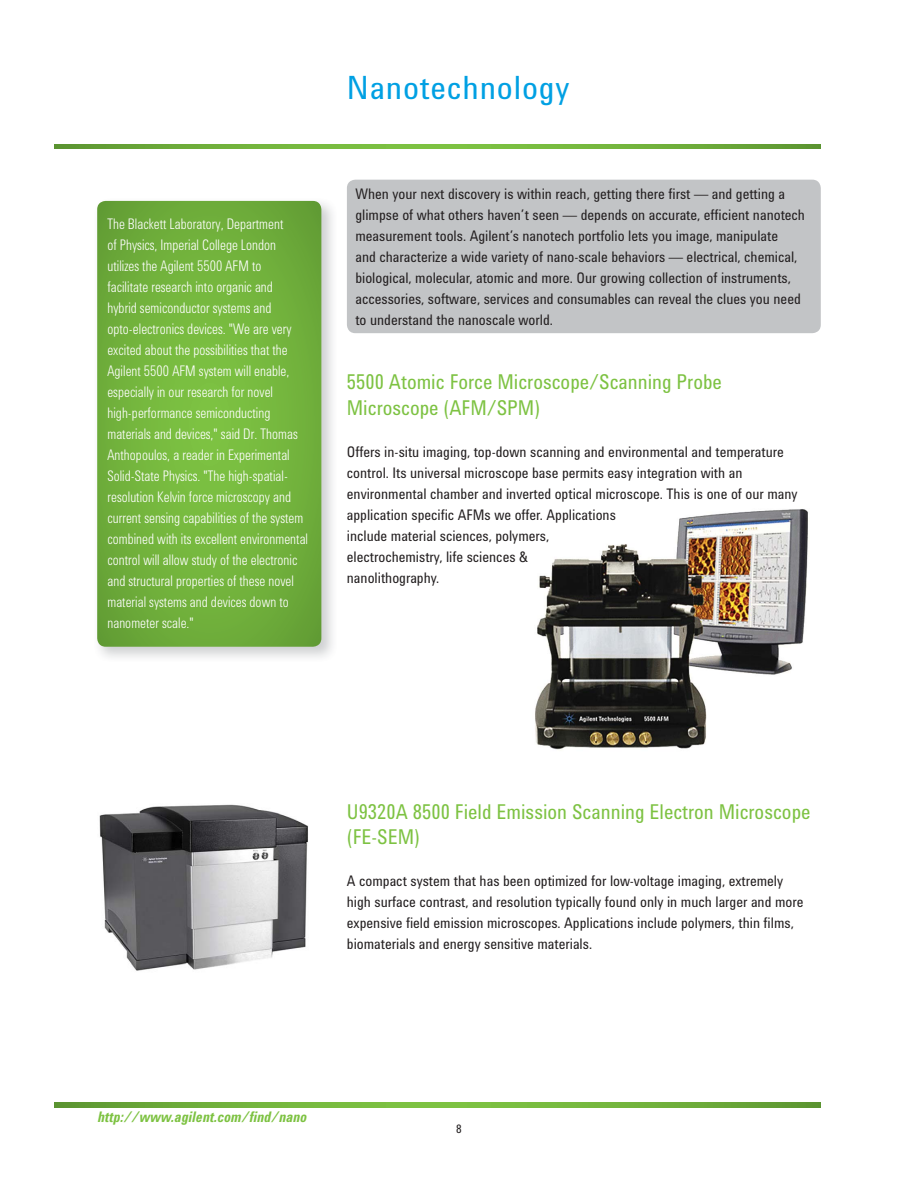
<style>
.page{position:relative;width:918px;height:1188px;background:#fff}
.page>*{position:absolute;margin:0;border:0;box-sizing:border-box;transform-origin:0 0}
.t1{font:33px "Agilent Condensed CFF";letter-spacing:.025em;color:#00a0e3}
.t2{font:21px/25.2px "Agilent Condensed CFF";color:#7dc242;scale:.95 1}
.t3{font:15px/21px "Agilent Condensed CFF";color:#231f20;scale:.95 1}
.t4{font:300 15px/21px "Agilent Condensed CFF";letter-spacing:.005em;color:#fff;scale:.9 1}
.t5{font:italic 700 15px "Agilent Condensed CFF";color:#7dc242;scale:.95 1}
.t6{font:12px "Agilent Condensed CFF";color:#231f20}
</style>
<div class="page">
<img style="left:99px;top:804px;width:209px;height:167px">
<img style="left:97px;top:200px;width:236px;height:458px">
<svg style="left:97px;top:201px;width:224px;height:446px;background:#72b23d"></svg>
<div style="left:347px;top:180px;width:474px;height:153px;background:#c2c4c6;border-radius:9px"></div>
<img style="left:535px;top:509px;width:273px;height:241px">
<svg style="left:55px;top:145px;width:766px;height:4px;background:#70b03b"></svg>
<svg style="left:55px;top:1103px;width:766px;height:4px;background:#70b03b"></svg>
<p class="t4" style="left:107px;top:215px;width:224px">The Blackett Laboratory, Department<br>of Physics, Imperial College London utilizes the Agilent 5500 AFM to<br>facilitate research into organic and<br>hybrid semiconductor systems and opto-electronics devices. "We are very excited about the possibilities that the Agilent 5500 AFM system will enable, especially in our research for novel high-performance semiconducting materials and devices," said Dr. Thomas Anthopoulos, a reader in Experimental Solid-State Physics. "The high-spatial&shy;resolution Kelvin force microscopy and current sensing capabilities of the system combined with its excellent environmental control will allow study of the electronic and structural properties of these novel material systems and devices down to nanometer scale."</p>
<h1 class="t1" style="left:347px;top:75px;width:224px">Nanotechnology</h1>
<p class="t3" style="left:355px;top:185px;width:475px">When your next discovery is within reach, getting there first — and getting a glimpse of what others haven’t seen — depends on accurate, efficient nanotech measurement tools. Agilent’s nanotech portfolio lets you image, manipulate<br>and characterize a wide variety of nano-scale behaviors — electrical, chemical, biological, molecular, atomic and more. Our growing collection of instruments, accessories, software, services and consumables can reveal the clues you need to understand the nanoscale world.</p>
<h2 class="t2" style="left:347px;top:372px;width:396px">5500 Atomic Force Microscope/Scanning Probe<br>Microscope (AFM/SPM)</h2>
<p class="t3" style="left:347px;top:443px;width:476px">Offers in-situ imaging, top-down scanning and environmental and temperature control. Its universal microscope base permits easy integration with an environmental chamber and inverted optical microscope. This is one of our many application specific AFMs we offer. Applications<br>include material sciences, polymers,<br>electrochemistry, life sciences &amp;<br>nanolithography.</p>
<h2 class="t2" style="left:347px;top:801px;width:490px">U9320A 8500 Field Emission Scanning Electron Microscope (FE-SEM)</h2>
<p class="t3" style="left:347px;top:872px;width:482px">A compact system that has been optimized for low-voltage imaging, extremely high surface contrast, and resolution typically found only in much larger and more expensive field emission microscopes. Applications include polymers, thin films, biomaterials and energy sensitive materials.</p>
<p class="t5" style="left:97px;top:1111px;width:222px">http://www.agilent.com/find/nano</p>
<p class="t6" style="left:456px;top:1124px;width:7px">8</p>
</div>
